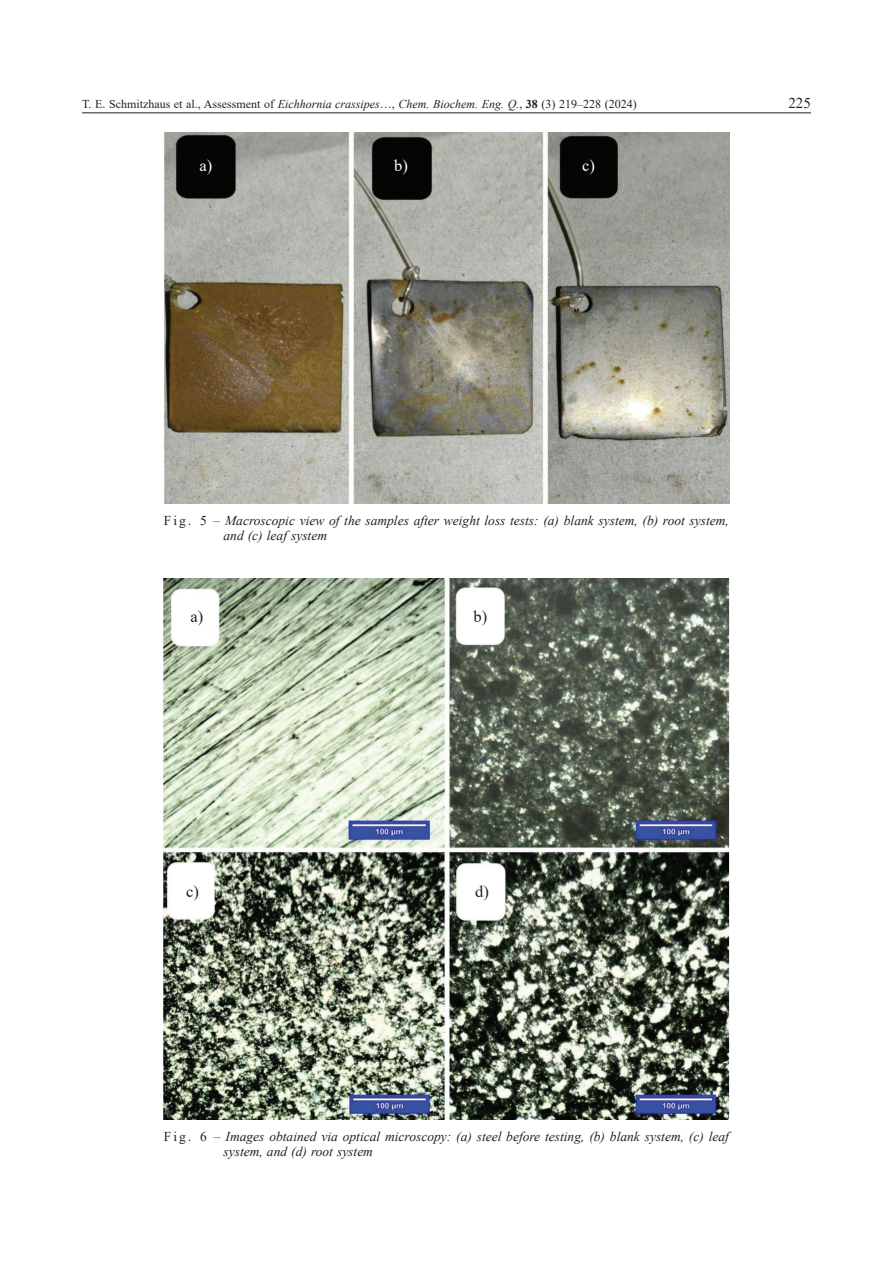
<style>
.page{position:relative;width:893px;height:1263px;background:#fff}
.page>*{position:absolute;margin:0;border:0;box-sizing:border-box;transform-origin:0 0}
.t1{font:16.5px "Times New Roman";color:#231f20}
.t2{font:16.5px "Times New Roman";color:#fff}
.t3{font:15px "Times New Roman";color:#231f20}
.t4{font:italic 13.5px/15px "Times New Roman";color:#231f20}
.t5{font:12px "Times New Roman";color:#231f20}
.s1{font-style:italic}
.s2{font-weight:700}
.s3{font-style:normal}
</style>
<div class="page">
<hr style="left:82px;top:112px;width:729px;height:1px;background:#231f20">
<img style="left:164px;top:132px;width:565px;height:371px">
<img style="left:164px;top:579px;width:565px;height:540px">
<div style="left:185px;top:145px;width:41px;height:41px;background:#040504"></div>
<div style="left:180px;top:595px;width:34px;height:43px;background:#fff"></div>
<div style="left:462px;top:594px;width:37px;height:45px;background:#fff"></div>
<div style="left:172px;top:871px;width:41px;height:40px;background:#fff"></div>
<div style="left:461px;top:867px;width:41px;height:48px;background:#fff"></div>
<div style="left:380px;top:141px;width:42px;height:48px;background:#040504"></div>
<div style="left:568px;top:141px;width:41px;height:48px;background:#040504"></div>
<p class="t5" style="left:82px;top:96px;width:556px">T. E. Schmitzhaus et al., Assessment of <span class="s1">Eichhornia crassipes</span>…, <span class="s1">Chem. Biochem. Eng. Q.</span>, <span class="s2">38</span> (3) 219–228 (2024)</p>
<p class="t3" style="left:788px;top:93px;width:24px">225</p>
<p class="t2" style="left:200px;top:154px;width:14px">a)</p>
<p class="t2" style="left:394px;top:154px;width:15px">b)</p>
<p class="t2" style="left:582px;top:154px;width:14px">c)</p>
<p class="t4" style="left:223px;top:512px;width:507px;text-indent:-60px"><span class="s3">Fig. 5</span> – Macroscopic view of the samples after weight loss tests: (a) blank system, (b) root system, and (c) leaf system</p>
<p class="t1" style="left:191px;top:605px;width:14px">a)</p>
<p class="t1" style="left:474px;top:605px;width:15px">b)</p>
<p class="t1" style="left:186px;top:880px;width:14px">c)</p>
<p class="t1" style="left:475px;top:880px;width:15px">d)</p>
<p class="t4" style="left:223px;top:1128px;width:507px;text-indent:-60px"><span class="s3">Fig. 6</span> – Images obtained via optical microscopy: (a) steel before testing, (b) blank system, (c) leaf system, and (d) root system</p>
</div>
